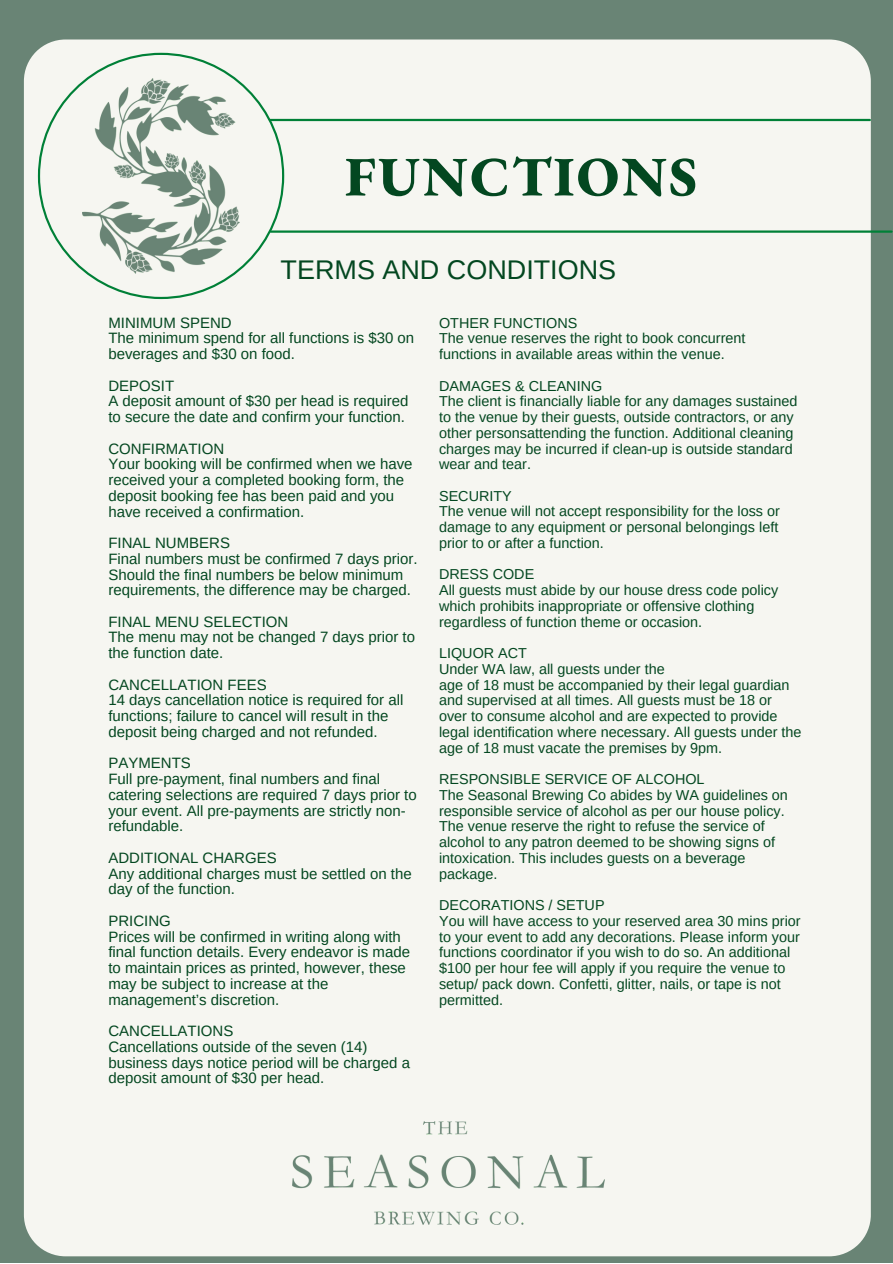
<style>
.page{position:relative;width:893px;height:1264px;background:#fff}
.page>*{position:absolute;margin:0;border:0;box-sizing:border-box;transform-origin:0 0}
.t1{font:800 55.8px "EB Garamond";letter-spacing:.045em;color:#034720}
.t2{font:27px "Arimo";color:#034720}
.t3{font:15px/15.8px "Arimo";color:#034720}
.t4{font:14.4px/15.8px "Arimo";color:#034720}
</style>
<div class="page">
<div style="left:0;top:0;width:892px;height:1262px;background:#698475"></div>
<div style="left:24px;top:39px;width:846px;height:1217px;background:#f6f6f1"></div>
<svg style="left:38px;top:53px;width:246px;height:246px;background:#e8efe6"></svg>
<hr style="left:270px;top:119px;width:599px;height:2px;background:#008037">
<hr style="left:271px;top:230px;width:620px;height:3px;background:#008037">
<img style="left:83px;top:78px;width:156px;height:196px">
<img style="left:293px;top:1121px;width:311px;height:102px">
<h1 class="t1" style="left:345px;top:139px;width:354px">FUNCTIONS</h1>
<h2 class="t2" style="left:280px;top:254px;width:337px">TERMS AND CONDITIONS</h2>
<p class="t4" style="left:439px;top:315px;width:308px">OTHER FUNCTIONS<br>The venue reserves the right to book concurrent functions in available areas within the venue.</p>
<p class="t4" style="left:439px;top:377px;width:360px">DAMAGES &amp; CLEANING<br>The client is financially liable for any damages sustained to the venue by their guests, outside contractors, or any other personsattending the function. Additional cleaning charges may be incurred if clean-up is outside standard wear and tear.</p>
<p class="t4" style="left:439px;top:488px;width:342px">SECURITY<br>The venue will not accept responsibility for the loss or damage to any equipment or personal belongings left prior to or after a function.</p>
<p class="t4" style="left:439px;top:566px;width:341px">DRESS CODE<br>All guests must abide by our house dress code policy which prohibits inappropriate or offensive clothing regardless of function theme or occasion.</p>
<p class="t4" style="left:439px;top:645px;width:364px">LIQUOR ACT<br>Under WA law, all guests under the<br>age of 18 must be accompanied by their legal guardian and supervised at all times. All guests must be 18 or over to consume alcohol and are expected to provide legal identification where necessary. All guests under the age of 18 must vacate the premises by 9pm.</p>
<p class="t4" style="left:439px;top:771px;width:350px">RESPONSIBLE SERVICE OF ALCOHOL<br>The Seasonal Brewing Co abides by WA guidelines on responsible service of alcohol as per our house policy.<br>The venue reserve the right to refuse the service of alcohol to any patron deemed to be showing signs of intoxication. This includes guests on a beverage package.</p>
<p class="t4" style="left:439px;top:897px;width:363px">DECORATIONS / SETUP<br>You will have access to your reserved area 30 mins prior to your event to add any decorations. Please inform your functions coordinator if you wish to do so. An additional $100 per hour fee will apply if you require the venue to setup/ pack down. Confetti, glitter, nails, or tape is not permitted.</p>
<p class="t3" style="left:108px;top:314px;width:307px">MINIMUM SPEND<br>The minimum spend for all functions is $30 on beverages and $30 on food.</p>
<p class="t3" style="left:108px;top:377px;width:301px">DEPOSIT<br>A deposit amount of $30 per head is required to secure the date and confirm your function.</p>
<p class="t3" style="left:108px;top:440px;width:305px">CONFIRMATION<br>Your booking will be confirmed when we have received your a completed booking form, the deposit booking fee has been paid and you have received a confirmation.</p>
<p class="t3" style="left:108px;top:535px;width:310px">FINAL NUMBERS<br>Final numbers must be confirmed 7 days prior.<br>Should the final numbers be below minimum requirements, the difference may be charged.</p>
<p class="t3" style="left:108px;top:613px;width:308px">FINAL MENU SELECTION<br>The menu may not be changed 7 days prior to the function date.</p>
<p class="t3" style="left:108px;top:676px;width:296px">CANCELLATION FEES<br>14 days cancellation notice is required for all functions; failure to cancel will result in the deposit being charged and not refunded.</p>
<p class="t3" style="left:108px;top:755px;width:310px">PAYMENTS<br>Full pre-payment, final numbers and final catering selections are required 7 days prior to your event. All pre-payments are strictly non&shy;refundable.</p>
<p class="t3" style="left:108px;top:849px;width:305px">ADDITIONAL CHARGES<br>Any additional charges must be settled on the day of the function.</p>
<p class="t3" style="left:108px;top:912px;width:303px">PRICING<br>Prices will be confirmed in writing along with final function details. Every endeavor is made to maintain prices as printed, however, these may be subject to increase at the management’s discretion.</p>
<p class="t3" style="left:108px;top:1023px;width:303px">CANCELLATIONS<br>Cancellations outside of the seven (14) business days notice period will be charged a deposit amount of $30 per head.</p>
</div>
